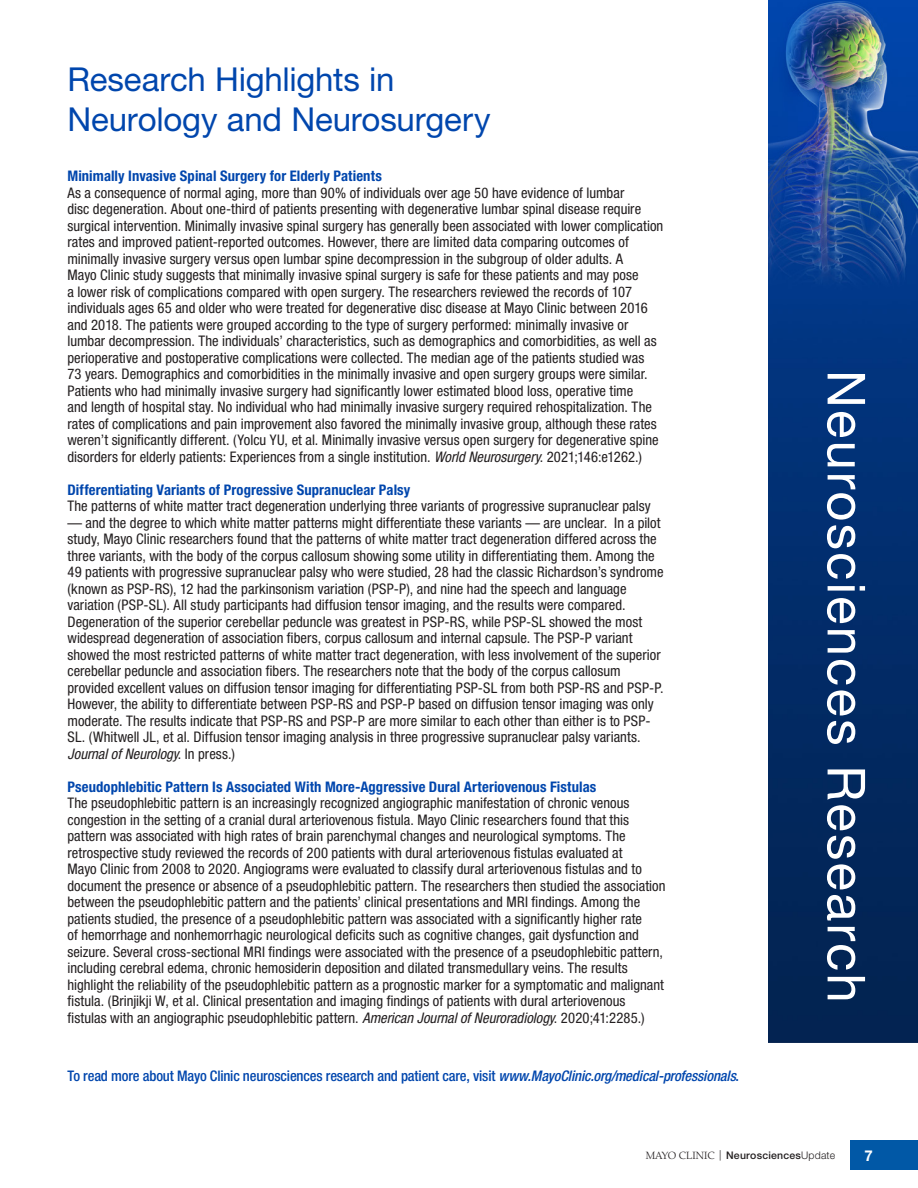
<style>
.page{position:relative;width:918px;height:1188px;background:#fff}
.page>*{position:absolute;margin:0;border:0;box-sizing:border-box;transform-origin:0 0}
.t1{font:52.5px "Helvetica Neue LT Std";letter-spacing:.04em;color:#fff}
.t2{font:33px/39.6px "Helvetica Neue LT Std";letter-spacing:-.005em;color:#0046ad}
.t3{font:700 15px "Helvetica Neue LT Std";color:#fff}
.t4{font:condensed 14.7px/16.5px "Helvetica Neue LT Std";color:#231f20}
.t5{font:700 condensed 14.7px "Helvetica Neue LT Std";letter-spacing:.005em;color:#0046ad}
.t6{font:500 condensed 14.7px "Helvetica Neue LT Std";letter-spacing:-.01em;color:#0046ad}
.t7{font:500 10.5px "Helvetica Neue LT Std";letter-spacing:.02em;color:#231f20}
.s1{font-style:italic}
.s2{font-family:"Palatino LT Std";font-weight:300}
.s3{font-family:"Palatino LT Std";font-weight:400}
.s4{font-weight:300}
</style>
<div class="page">
<div style="left:850px;top:1140px;width:68px;height:30px;background:#0158a6"></div>
<img style="left:769px;top:0;width:149px;height:1042px">
<p class="t2" style="left:68px;top:59px;width:425px">Research Highlights in<br>Neurology and Neurosurgery</p>
<p class="t5" style="left:68px;top:167px;width:316px">Minimally Invasive Spinal Surgery for Elderly Patients</p>
<p class="t4" style="left:68px;top:184px;width:597px">As a consequence of normal aging, more than 90% of individuals over age 50 have evidence of lumbar<br>disc degeneration. About one-third of patients presenting with degenerative lumbar spinal disease require surgical intervention. Minimally invasive spinal surgery has generally been associated with lower complication rates and improved patient-reported outcomes. However, there are limited data comparing outcomes of minimally invasive surgery versus open lumbar spine decompression in the subgroup of older adults. A<br>Mayo Clinic study suggests that minimally invasive spinal surgery is safe for these patients and may pose<br>a lower risk of complications compared with open surgery. The researchers reviewed the records of 107 individuals ages 65 and older who were treated for degenerative disc disease at Mayo Clinic between 2016 and 2018. The patients were grouped according to the type of surgery performed: minimally invasive or lumbar decompression. The individuals’ characteristics, such as demographics and comorbidities, as well as perioperative and postoperative complications were collected. The median age of the patients studied was<br>73 years. Demographics and comorbidities in the minimally invasive and open surgery groups were similar.<br>Patients who had minimally invasive surgery had significantly lower estimated blood loss, operative time<br>and length of hospital stay. No individual who had minimally invasive surgery required rehospitalization. The rates of complications and pain improvement also favored the minimally invasive group, although these rates weren’t significantly different. (Yolcu YU, et al. Minimally invasive versus open surgery for degenerative spine disorders for elderly patients: Experiences from a single institution. <span class="s1">World Neurosurgery</span>. 2021;146:e1262.)</p>
<p class="t5" style="left:68px;top:480px;width:344px">Differentiating Variants of Progressive Supranuclear Palsy</p>
<p class="t4" style="left:68px;top:498px;width:585px">The patterns of white matter tract degeneration underlying three variants of progressive supranuclear palsy</p>
<p class="t4" style="left:68px;top:514px;width:598px">— and the degree to which white matter patterns might differentiate these variants — are unclear. In a pilot study, Mayo Clinic researchers found that the patterns of white matter tract degeneration differed across the three variants, with the body of the corpus callosum showing some utility in differentiating them. Among the 49 patients with progressive supranuclear palsy who were studied, 28 had the classic Richardson’s syndrome (known as PSP-RS), 12 had the parkinsonism variation (PSP-P), and nine had the speech and language variation (PSP-SL). All study participants had diffusion tensor imaging, and the results were compared.<br>Degeneration of the superior cerebellar peduncle was greatest in PSP-RS, while PSP-SL showed the most widespread degeneration of association fibers, corpus callosum and internal capsule. The PSP-P variant showed the most restricted patterns of white matter tract degeneration, with less involvement of the superior cerebellar peduncle and association fibers. The researchers note that the body of the corpus callosum provided excellent values on diffusion tensor imaging for differentiating PSP-SL from both PSP-RS and PSP-P.<br>However, the ability to differentiate between PSP-RS and PSP-P based on diffusion tensor imaging was only moderate. The results indicate that PSP-RS and PSP-P are more similar to each other than either is to PSP-SL. (Whitwell JL, et al. Diffusion tensor imaging analysis in three progressive supranuclear palsy variants.<br><span class="s1">Journal of Neurology</span>. In press.)</p>
<p class="t5" style="left:68px;top:777px;width:530px">Pseudophlebitic Pattern Is Associated With More-Aggressive Dural Arteriovenous Fistulas</p>
<p class="t4" style="left:68px;top:795px;width:600px">The pseudophlebitic pattern is an increasingly recognized angiographic manifestation of chronic venous congestion in the setting of a cranial dural arteriovenous fistula. Mayo Clinic researchers found that this pattern was associated with high rates of brain parenchymal changes and neurological symptoms. The retrospective study reviewed the records of 200 patients with dural arteriovenous fistulas evaluated at<br>Mayo Clinic from 2008 to 2020. Angiograms were evaluated to classify dural arteriovenous fistulas and to document the presence or absence of a pseudophlebitic pattern. The researchers then studied the association between the pseudophlebitic pattern and the patients’ clinical presentations and MRI findings. Among the patients studied, the presence of a pseudophlebitic pattern was associated with a significantly higher rate<br>of hemorrhage and nonhemorrhagic neurological deficits such as cognitive changes, gait dysfunction and seizure. Several cross-sectional MRI findings were associated with the presence of a pseudophlebitic pattern, including cerebral edema, chronic hemosiderin deposition and dilated transmedullary veins. The results highlight the reliability of the pseudophlebitic pattern as a prognostic marker for a symptomatic and malignant fistula. (Brinjikji W, et al. Clinical presentation and imaging findings of patients with dural arteriovenous fistulas with an angiographic pseudophlebitic pattern. <span class="s1">American Journal of Neuroradiology</span>. 2020;41:2285.)</p>
<p class="t6" style="left:68px;top:1067px;width:673px">To read more about Mayo Clinic neurosciences research and patient care, visit <span class="s1">www.MayoClinic.org/medical-professionals</span>.</p>
<p class="t1" style="left:878px;top:370px;width:634px;rotate:90deg">Neurosciences Research</p>
<p class="t7" style="left:646px;top:1149px;width:191px"><span class="s2">MAYO CLINIC</span> <span class="s3">|</span> Neurosciences<span class="s4">Update</span></p>
<p class="t3" style="left:864px;top:1146px;width:10px">7</p>
</div>
